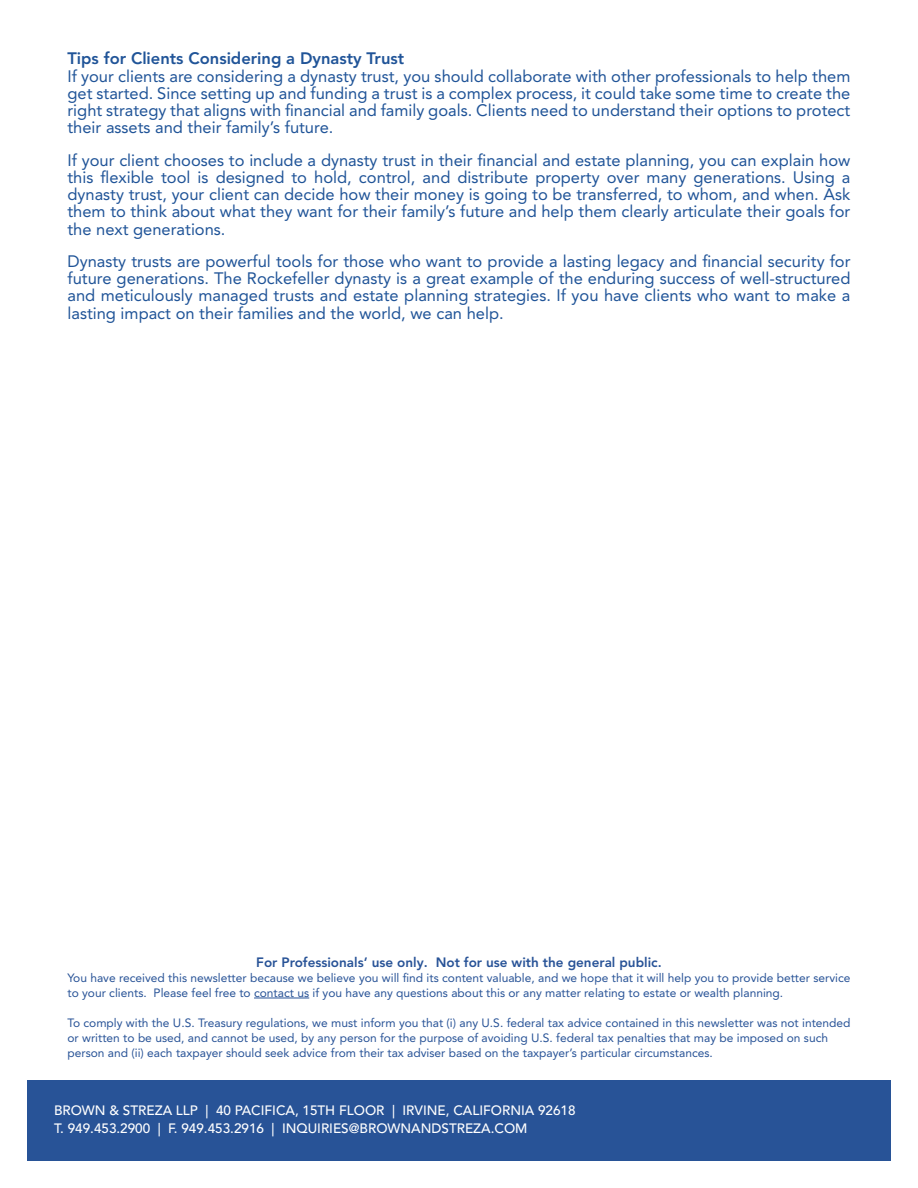
<style>
.page{position:relative;width:918px;height:1188px;background:#fff}
.page>*{position:absolute;margin:0;border:0;box-sizing:border-box;transform-origin:0 0}
.t1{font:16.5px/17.2px "Avenir LT Pro";color:#205498;text-align:justify}
.t2{font:800 16.5px "Avenir LT Pro";color:#205498}
.t3{font:500 13.5px "Avenir LT Pro";color:#fff}
.t4{font:800 13.5px "Avenir LT Pro";color:#285397}
.t5{font:12px/15px "Avenir LT Pro";color:#285397}
</style>
<div class="page">
<hr style="left:254px;top:998px;width:55px;height:1px;background:#285397">
<div style="left:27px;top:1080px;width:864px;height:81px;background:#285397"></div>
<p class="t2" style="left:68px;top:49px;width:338px">Tips for Clients Considering a Dynasty Trust</p>
<p class="t1" style="left:68px;top:67px;width:784px">If your clients are considering a dynasty trust, you should collaborate with other professionals to help them get started. Since setting up and funding a trust is a complex process, it could take some time to create the right strategy that aligns with financial and family goals. Clients need to understand their options to protect their assets and their family’s future.</p>
<p class="t1" style="left:68px;top:151px;width:785px">If your client chooses to include a dynasty trust in their financial and estate planning, you can explain how this flexible tool is designed to hold, control, and distribute property over many generations. Using a dynasty trust, your client can decide how their money is going to be transferred, to whom, and when. Ask them to think about what they want for their family’s future and help them clearly articulate their goals for the next generations.</p>
<p class="t1" style="left:68px;top:252px;width:785px">Dynasty trusts are powerful tools for those who want to provide a lasting legacy and financial security for future generations. The Rockefeller dynasty is a great example of the enduring success of well-structured and meticulously managed trusts and estate planning strategies. If you have clients who want to make a lasting impact on their families and the world, we can help.</p>
<p class="t4" style="left:256px;top:954px;width:407px">For Professionals’ use only. Not for use with the general public.</p>
<p class="t5" style="left:68px;top:970px;width:785px">You have received this newsletter because we believe you will find its content valuable, and we hope that it will help you to provide better service to your clients. Please feel free to contact us if you have any questions about this or any matter relating to estate or wealth planning.</p>
<p class="t5" style="left:68px;top:1015px;width:785px">To comply with the U.S. Treasury regulations, we must inform you that (i) any U.S. federal tax advice contained in this newsletter was not intended or written to be used, and cannot be used, by any person for the purpose of avoiding U.S. federal tax penalties that may be imposed on such person and (ii) each taxpayer should seek advice from their tax adviser based on the taxpayer’s particular circumstances.</p>
<p class="t3" style="left:54px;top:1102px;width:523px">BROWN &amp; STREZA LLP | 40 PACIFICA, 15TH FLOOR | IRVINE, CALIFORNIA 92618</p>
<p class="t3" style="left:54px;top:1120px;width:475px">T. 949.453.2900 | F. 949.453.2916 | INQUIRIES@BROWNANDSTREZA.COM</p>
</div>
